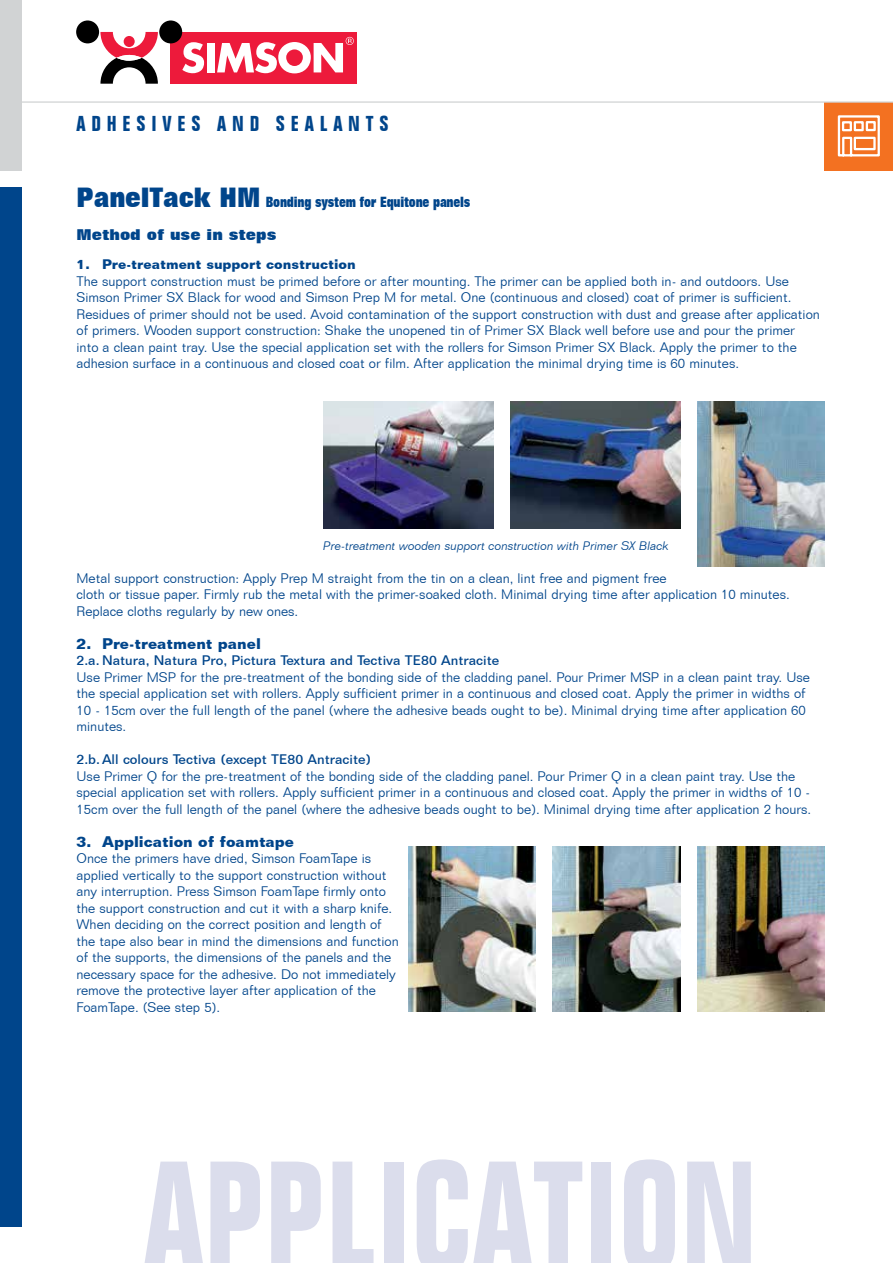
<style>
.page{position:relative;width:893px;height:1263px;background:#fff}
.page>*{position:absolute;margin:0;border:0;box-sizing:border-box;transform-origin:0 0}
.t1{font:700 condensed 150px "Folio BT";color:#dbddec;scale:.92 1}
.t2{font:700 condensed 21px "Folio BT";letter-spacing:.275em;color:#00458b}
.t3{font:700 15px "Folio BT";color:#00458b}
.t4{font:800 15px "Folio BT";color:#00458b}
.t5{font:800 14.25px "Folio BT";letter-spacing:-.02em;color:#00458b;scale:.71 1}
.t6{font:300 13.5px/16.5px "Folio BT";color:#00458b}
.t7{font:500 13.5px "Folio BT";color:#00458b}
.t8{font:700 13.5px "Folio BT";color:#00458b}
.t9{font:italic 300 12px "Folio BT";color:#00458b}
.s1{font-size:27px}
</style>
<div class="page">
<div style="left:825px;top:102px;width:68px;height:68px;background:#f37121"></div>
<svg style="left:837px;top:115px;width:43px;height:42px"></svg>
<div style="left:0;top:0;width:21px;height:170px;background:#d1d3d4"></div>
<div style="left:0;top:187px;width:21px;height:1039px;background:#00458b"></div>
<hr style="left:0;top:101px;width:893px;height:2px;background:#d1d3d4">
<div style="left:171px;top:32px;width:186px;height:52px;background:#ed1a3b"></div>
<svg style="left:182px;top:42px;width:22px;height:31px"></svg>
<div style="left:207px;top:43px;width:8px;height:29px;background:#fff"></div>
<svg style="left:100px;top:32px;width:58px;height:52px"></svg>
<div style="left:124px;top:36px;width:11px;height:11px;background:#ed1a3b;border-radius:50%"></div>
<div style="left:159px;top:20px;width:23px;height:23px;background:#000;border-radius:50%"></div>
<div style="left:76px;top:20px;width:23px;height:23px;background:#000;border-radius:50%"></div>
<svg style="left:117px;top:55px;width:25px;height:6px"></svg>
<svg style="left:217px;top:37px;width:137px;height:36px"></svg>
<img style="left:323px;top:401px;width:170px;height:128px">
<img style="left:510px;top:401px;width:170px;height:128px">
<img style="left:697px;top:401px;width:128px;height:165px">
<img style="left:408px;top:847px;width:128px;height:165px">
<img style="left:553px;top:847px;width:127px;height:165px">
<img style="left:697px;top:847px;width:128px;height:165px">
<h2 class="t2" style="left:77px;top:111px;width:314px">ADHESIVES AND SEALANTS</h2>
<p class="t5" style="left:77px;top:194px;width:556px"><span class="s1">PanelTack HM</span> Bonding system for Equitone panels</p>
<p class="t4" style="left:77px;top:226px;width:201px">Method of use in steps</p>
<p class="t8" style="left:77px;top:256px;width:281px">1. Pre-treatment support construction</p>
<p class="t6" style="left:77px;top:273px;width:745px">The support construction must be primed before or after mounting. The primer can be applied both in- and outdoors. Use Simson Primer SX Black for wood and Simson Prep M for metal. One (continuous and closed) coat of primer is sufficient.<br>Residues of primer should not be used. Avoid contamination of the support construction with dust and grease after application of primers. Wooden support construction: Shake the unopened tin of Primer SX Black well before use and pour the primer into a clean paint tray. Use the special application set with the rollers for Simson Primer SX Black. Apply the primer to the adhesion surface in a continuous and closed coat or film. After application the minimal drying time is 60 minutes.</p>
<p class="t9" style="left:323px;top:538px;width:347px">Pre-treatment wooden support construction with Primer SX Black</p>
<p class="t6" style="left:77px;top:570px;width:715px">Metal support construction: Apply Prep M straight from the tin on a clean, lint free and pigment free<br>cloth or tissue paper. Firmly rub the metal with the primer-soaked cloth. Minimal drying time after application 10 minutes.<br>Replace cloths regularly by new ones.</p>
<p class="t3" style="left:77px;top:634px;width:186px">2. Pre-treatment panel</p>
<p class="t7" style="left:77px;top:652px;width:424px">2.a. Natura, Natura Pro, Pictura Textura and Tectiva TE80 Antracite</p>
<p class="t6" style="left:77px;top:669px;width:735px">Use Primer MSP for the pre-treatment of the bonding side of the cladding panel. Pour Primer MSP in a clean paint tray. Use the special application set with rollers. Apply sufficient primer in a continuous and closed coat. Apply the primer in widths of 10 - 15cm over the full length of the panel (where the adhesive beads ought to be). Minimal drying time after application 60 minutes.</p>
<p class="t7" style="left:77px;top:751px;width:296px">2.b. All colours Tectiva (except TE80 Antracite)</p>
<p class="t6" style="left:77px;top:768px;width:736px">Use Primer Q for the pre-treatment of the bonding side of the cladding panel. Pour Primer Q in a clean paint tray. Use the special application set with rollers. Apply sufficient primer in a continuous and closed coat. Apply the primer in widths of 10 -<br>15cm over the full length of the panel (where the adhesive beads ought to be). Minimal drying time after application 2 hours.</p>
<p class="t3" style="left:77px;top:832px;width:219px">3. Application of foamtape</p>
<p class="t6" style="left:77px;top:850px;width:324px">Once the primers have dried, Simson FoamTape is applied vertically to the support construction without any interruption. Press Simson FoamTape firmly onto the support construction and cut it with a sharp knife.<br>When deciding on the correct position and length of the tape also bear in mind the dimensions and function of the supports, the dimensions of the panels and the necessary space for the adhesive. Do not immediately remove the protective layer after application of the FoamTape. (See step 5).</p>
<h1 class="t1" style="left:144px;top:1124px;width:654px">APPLICATION</h1>
</div>
